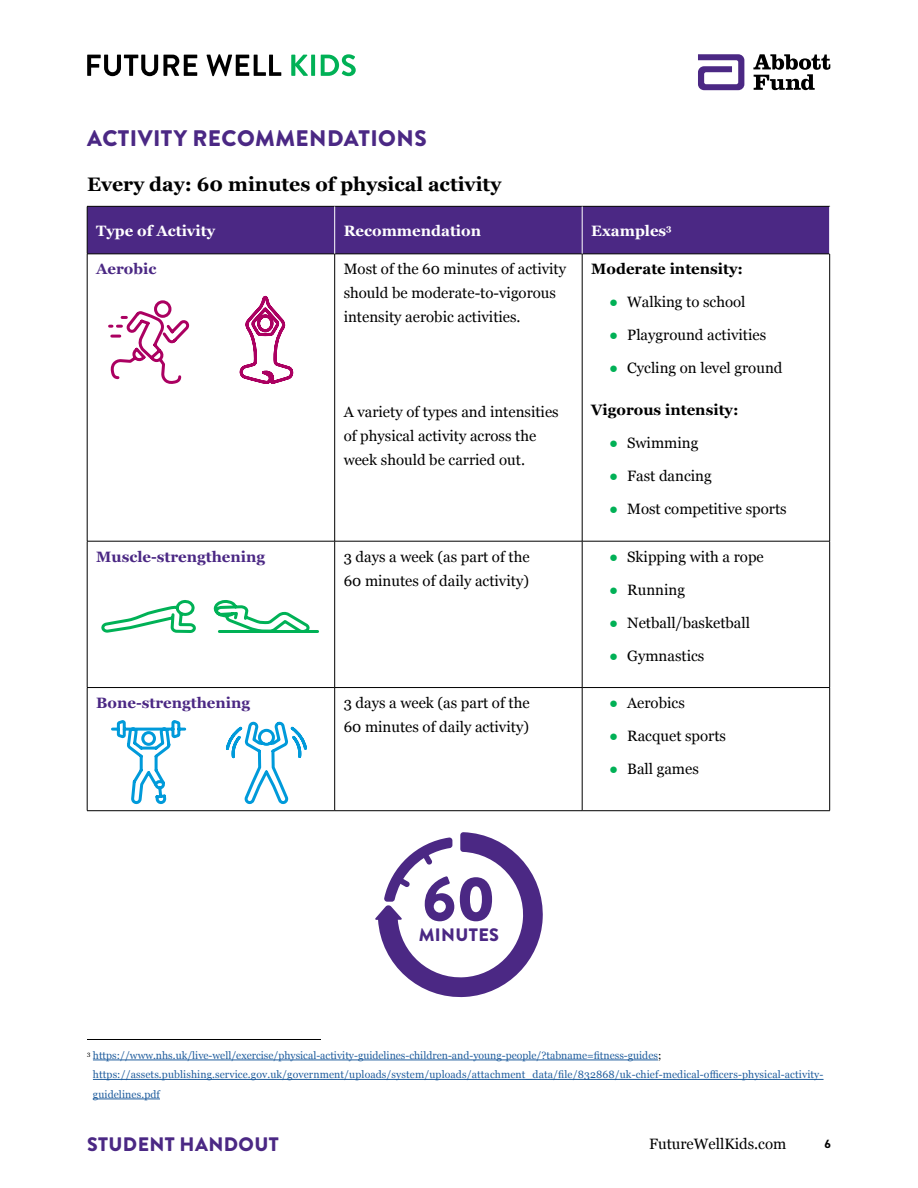
<style>
.page{position:relative;width:918px;height:1188px;background:#fff}
.page>*{position:absolute;margin:0;border:0;box-sizing:border-box;transform-origin:0 0}
.t1{font:900 63px "Brandon Grotesque";color:#4b2884}
.t2{font:900 22.5px "Brandon Grotesque";letter-spacing:.02em;color:#4b2884}
.t3{font:700 19.5px "Georgia";color:#000}
.t4{font:900 19.5px "Brandon Grotesque";letter-spacing:.02em;color:#4b2884}
.t5{font:900 18px "Brandon Grotesque";letter-spacing:.02em;color:#4b2884}
.t6{font:15px/24px "Georgia";color:#000}
.t7{font:700 15px "Georgia";color:#4b2884}
.t8{font:700 15px "Georgia";color:#fff}
.t9{font:700 15px "Georgia";color:#000}
.t10{font:700 12px "DIN2014";color:#000}
.t11{font:10.5px/19.5px "Georgia";letter-spacing:.01em;color:#215e9e}
.s1{font-family:"Arial";color:#00b156}
.s2{color:#000}
</style>
<div class="page">
<svg style="left:87px;top:54px;width:194px;height:22px"></svg>
<svg style="left:291px;top:55px;width:24px;height:21px"></svg>
<svg style="left:321px;top:54px;width:35px;height:22px"></svg>
<svg style="left:753px;top:54px;width:77px;height:36px"></svg>
<svg style="left:698px;top:54px;width:46px;height:36px"></svg>
<div style="left:88px;top:207px;width:741px;height:47px;background:#4b2884"></div>
<hr style="left:87px;top:206px;width:248px;height:1px;background:#000">
<hr style="left:87px;top:207px;width:1px;height:47px;background:#000">
<hr style="left:335px;top:206px;width:247px;height:1px;background:#000">
<hr style="left:582px;top:206px;width:248px;height:1px;background:#000">
<hr style="left:87px;top:254px;width:248px;height:1px;background:#000">
<hr style="left:87px;top:254px;width:1px;height:287px;background:#000">
<hr style="left:335px;top:254px;width:247px;height:1px;background:#000">
<hr style="left:334px;top:254px;width:1px;height:287px;background:#000">
<hr style="left:582px;top:254px;width:248px;height:1px;background:#000">
<hr style="left:582px;top:254px;width:1px;height:287px;background:#000">
<hr style="left:829px;top:254px;width:1px;height:287px;background:#000">
<hr style="left:87px;top:541px;width:248px;height:1px;background:#000">
<hr style="left:87px;top:541px;width:1px;height:146px;background:#000">
<hr style="left:335px;top:541px;width:247px;height:1px;background:#000">
<hr style="left:334px;top:541px;width:1px;height:146px;background:#000">
<hr style="left:582px;top:541px;width:248px;height:1px;background:#000">
<hr style="left:582px;top:541px;width:1px;height:146px;background:#000">
<hr style="left:829px;top:541px;width:1px;height:146px;background:#000">
<hr style="left:87px;top:687px;width:248px;height:1px;background:#000">
<hr style="left:87px;top:688px;width:1px;height:123px;background:#000">
<hr style="left:335px;top:687px;width:247px;height:1px;background:#000">
<hr style="left:334px;top:688px;width:1px;height:123px;background:#000">
<hr style="left:582px;top:687px;width:248px;height:1px;background:#000">
<hr style="left:582px;top:688px;width:1px;height:123px;background:#000">
<hr style="left:829px;top:688px;width:1px;height:123px;background:#000">
<hr style="left:87px;top:810px;width:248px;height:1px;background:#000">
<hr style="left:335px;top:810px;width:247px;height:1px;background:#000">
<hr style="left:582px;top:810px;width:248px;height:1px;background:#000">
<hr style="left:582px;top:207px;width:1px;height:47px;background:#fff">
<hr style="left:334px;top:207px;width:1px;height:47px;background:#fff">
<hr style="left:87px;top:1039px;width:234px;height:1px;background:#000">
<hr style="left:93px;top:1060px;width:565px;height:1px;background:#215e9e">
<hr style="left:93px;top:1079px;width:731px;height:1px;background:#215e9e">
<hr style="left:93px;top:1099px;width:67px;height:1px;background:#215e9e">
<svg style="left:111px;top:720px;width:76px;height:85px"></svg>
<svg style="left:101px;top:600px;width:95px;height:33px"></svg>
<svg style="left:224px;top:721px;width:85px;height:359px"></svg>
<svg style="left:214px;top:600px;width:105px;height:33px"></svg>
<svg style="left:108px;top:300px;width:82px;height:84px"></svg>
<svg style="left:239px;top:295px;width:55px;height:89px"></svg>
<svg style="left:375px;top:832px;width:168px;height:166px"></svg>
<h2 class="t2" style="left:87px;top:122px;width:341px">ACTIVITY RECOMMENDATIONS</h2>
<h3 class="t3" style="left:87px;top:170px;width:416px">Every day: 60 minutes of physical activity</h3>
<p class="t8" style="left:96px;top:219px;width:120px">Type of Activity</p>
<p class="t8" style="left:344px;top:219px;width:139px">Recommendation</p>
<p class="t8" style="left:591px;top:219px;width:86px">Examples<sup>3</sup><sup>1</sup></p>
<p class="t7" style="left:96px;top:258px;width:62px">Aerobic</p>
<p class="t6" style="left:344px;top:256px;width:224px">Most of the 60 minutes of activity should be moderate-to-vigorous intensity aerobic activities.</p>
<p class="t9" style="left:591px;top:258px;width:153px">Moderate intensity:</p>
<p class="t6" style="left:609px;top:289px;width:138px"><span class="s1">●</span> Walking to school</p>
<p class="t6" style="left:609px;top:322px;width:159px"><span class="s1">●</span> Playground activities</p>
<p class="t6" style="left:609px;top:355px;width:175px"><span class="s1">●</span> Cycling on level ground</p>
<p class="t9" style="left:591px;top:399px;width:149px">Vigorous intensity:</p>
<p class="t6" style="left:609px;top:430px;width:91px"><span class="s1">●</span> Swimming</p>
<p class="t6" style="left:609px;top:463px;width:104px"><span class="s1">●</span> Fast dancing</p>
<p class="t6" style="left:609px;top:496px;width:179px"><span class="s1">●</span> Most competitive sports</p>
<p class="t6" style="left:344px;top:399px;width:217px">A variety of types and intensities of physical activity across the week should be carried out.</p>
<p class="t7" style="left:96px;top:545px;width:171px">Muscle-strengthening</p>
<p class="t6" style="left:344px;top:544px;width:187px">3 days a week (as part of the<br>60 minutes of daily activity)</p>
<p class="t6" style="left:609px;top:544px;width:156px"><span class="s1">●</span> Skipping with a rope</p>
<p class="t6" style="left:609px;top:577px;width:77px"><span class="s1">●</span> Running</p>
<p class="t6" style="left:609px;top:610px;width:142px"><span class="s1">●</span> Netball/basketball</p>
<p class="t6" style="left:609px;top:643px;width:97px"><span class="s1">●</span> Gymnastics</p>
<p class="t7" style="left:96px;top:691px;width:155px">Bone-strengthening</p>
<p class="t6" style="left:344px;top:690px;width:187px">3 days a week (as part of the<br>60 minutes of daily activity)</p>
<p class="t6" style="left:609px;top:690px;width:77px"><span class="s1">●</span> Aerobics</p>
<p class="t6" style="left:609px;top:723px;width:118px"><span class="s1">●</span> Racquet sports</p>
<p class="t6" style="left:609px;top:756px;width:91px"><span class="s1">●</span> Ball games</p>
<h1 class="t1" style="left:422px;top:854px;width:75px">60</h1>
<p class="t5" style="left:419px;top:922px;width:82px">MINUTES</p>
<p class="t11" style="left:93px;top:1045px;width:732px;text-indent:-6px"><sup>3</sup> https://www.nhs.uk/live-well/exercise/physical-activity-guidelines-children-and-young-people/?tabname=fitness-guides<span class="s2">; </span>https://assets.publishing.service.gov.uk/government/uploads/system/uploads/attachment_data/file/832868/uk-chief-medical-officers-physical-activity&shy;guidelines.pdf</p>
<h3 class="t4" style="left:87px;top:1130px;width:193px">STUDENT HANDOUT</h3>
<p class="t6" style="left:649px;top:1131px;width:139px">FutureWellKids.com</p>
<p class="t10" style="left:825px;top:1136px;width:8px">6</p>
</div>
